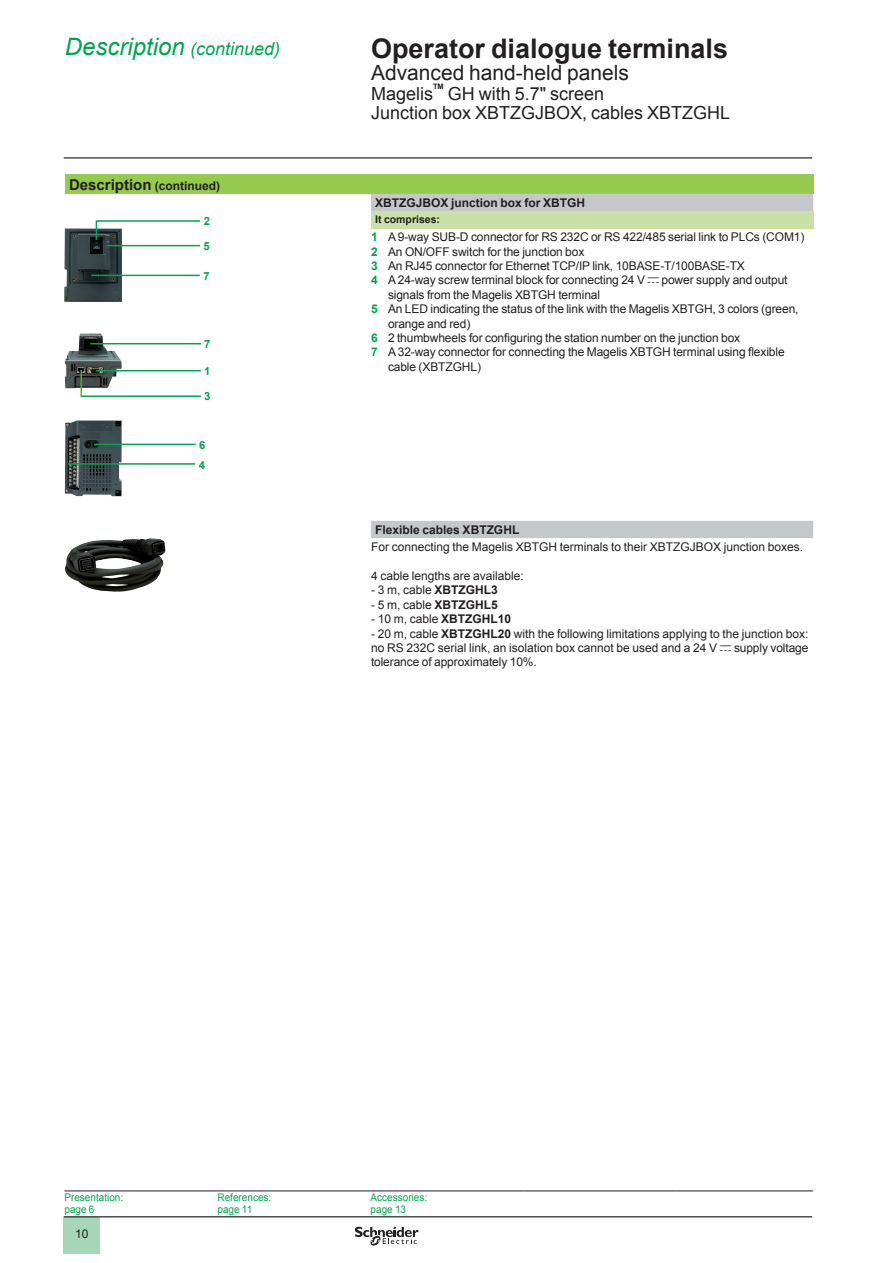
<style>
.page{position:relative;width:893px;height:1263px;background:#fff}
.page>*{position:absolute;margin:0;border:0;box-sizing:border-box;transform-origin:0 0}
.t1{font:700 27px "Arial";color:#231f20}
.t2{font:italic 24px "Arial";color:#00a54f}
.t3{font:21px "Arial";color:#231f20}
.t4{font:18px/19.5px "Arial";color:#231f20}
.t5{font:700 15px "Arial";color:#231f20}
.t6{font:12px/14.4px "Arial";letter-spacing:-.01em;color:#231f20;text-align:justify}
.t7{font:700 12px "Arial";color:#231f20}
.t8{font:700 11.25px/19.6px "Arial";color:#00a54f}
.t9{font:10.5px/12px "Arial";color:#00a54f;scale:.95 1}
.t10{font:700 10.5px "Arial";color:#231f20}
.t11{font:700 7.5px "Arial";color:#231f20}
.s1{font-size:18px}
.s2{font-size:12px}
.s3{font-weight:700;color:#00a54f}
.s4{font-family:"Graph Schneider"}
.s5{font-weight:700}
</style>
<div class="page">
<hr style="left:64px;top:157px;width:748px;height:2px;background:#231f20">
<div style="left:64px;top:1217px;width:36px;height:37px;background:#a7d7b8"></div>
<hr style="left:64px;top:1216px;width:748px;height:1px;background:#231f20">
<svg style="left:355px;top:1226px;width:64px;height:20px"></svg>
<div style="left:65px;top:174px;width:748px;height:20px;background:#96ca4e"></div>
<svg style="left:371px;top:194px;width:442px;height:344px"></svg>
<div style="left:371px;top:211px;width:442px;height:17px;background:#c9e1a4"></div>
<img style="left:65px;top:228px;width:57px;height:73px">
<img style="left:65px;top:333px;width:57px;height:55px">
<img style="left:65px;top:420px;width:57px;height:76px">
<img style="left:65px;top:538px;width:101px;height:54px">
<hr style="left:94px;top:444px;width:102px;height:1px;background:#00a54f">
<hr style="left:68px;top:463px;width:127px;height:2px;background:#00a54f">
<hr style="left:108px;top:245px;width:92px;height:1px;background:#00a54f">
<hr style="left:91px;top:275px;width:109px;height:1px;background:#00a54f">
<svg style="left:95px;top:220px;width:106px;height:21px"></svg>
<hr style="left:90px;top:343px;width:111px;height:1px;background:#00a54f">
<hr style="left:96px;top:370px;width:105px;height:1px;background:#00a54f">
<hr style="left:81px;top:395px;width:120px;height:2px;background:#00a54f">
<svg style="left:81px;top:370px;width:1px;height:27px"></svg>
<hr style="left:677px;top:1191px;width:136px;height:1px;background:#231f20">
<hr style="left:64px;top:1191px;width:154px;height:1px;background:#231f20">
<hr style="left:218px;top:1191px;width:153px;height:1px;background:#231f20">
<hr style="left:371px;top:1191px;width:153px;height:1px;background:#231f20">
<hr style="left:524px;top:1191px;width:153px;height:1px;background:#231f20">
<h2 class="t2" style="left:65px;top:31px;width:217px">Description <span class="s1">(continued)</span></h2>
<h1 class="t1" style="left:371px;top:30px;width:359px">Operator dialogue terminals</h1>
<h3 class="t3" style="left:371px;top:59px;width:260px">Advanced hand-held panels</h3>
<h3 class="t4" style="left:371px;top:84px;width:64px">Magelis</h3>
<p class="t11" style="left:433px;top:82px;width:12px">TM</p>
<h3 class="t4" style="left:371px;top:84px;width:361px;text-indent:77px">GH with 5.7" screen<br>Junction box XBTZGJBOX, cables XBTZGHL</h3>
<p class="t5" style="left:69px;top:174px;width:153px">Description <span class="s2">(continued)</span></p>
<p class="t8" style="left:203px;top:210px;width:8px;line-height:24.2px">2<br>5</p>
<p class="t8" style="left:203px;top:266px;width:8px">7</p>
<p class="t8" style="left:204px;top:335px;width:8px">7</p>
<p class="t8" style="left:204px;top:361px;width:8px">1</p>
<p class="t8" style="left:204px;top:386px;width:8px">3</p>
<p class="t8" style="left:199px;top:435px;width:8px">6<br>4</p>
<p class="t7" style="left:375px;top:195px;width:211px">XBTZGJBOX junction box for XBTGH</p>
<p class="t10" style="left:375px;top:212px;width:66px">It comprises:</p>
<p class="t6" style="left:371px;top:230px;width:435px"><span class="s3">1</span> A 9-way SUB-D connector for RS 232C or RS 422/485 serial link to PLCs (COM1)</p>
<p class="t6" style="left:371px;top:244px;width:215px"><span class="s3">2</span> An ON/OFF switch for the junction box</p>
<p class="t6" style="left:371px;top:259px;width:375px"><span class="s3">3</span> An RJ45 connector for Ethernet TCP/IP link, 10BASE-T/100BASE-TX</p>
<p class="t6" style="left:371px;top:273px;width:418px"><span class="s3">4</span> A 24-way screw terminal block for connecting 24 V <span class="s4">c</span> power supply and output</p>
<p class="t6" style="left:388px;top:288px;width:214px">signals from the Magelis XBTGH terminal</p>
<p class="t6" style="left:371px;top:302px;width:429px"><span class="s3">5</span> An LED indicating the status of the link with the Magelis XBTGH, 3 colors (green,</p>
<p class="t6" style="left:388px;top:316px;width:84px">orange and red)</p>
<p class="t6" style="left:371px;top:331px;width:371px"><span class="s3">6</span> 2 thumbwheels for configuring the station number on the junction box</p>
<p class="t6" style="left:371px;top:345px;width:415px"><span class="s3">7</span> A 32-way connector for connecting the Magelis XBTGH terminal using flexible</p>
<p class="t6" style="left:388px;top:360px;width:94px">cable (XBTZGHL)</p>
<p class="t7" style="left:375px;top:522px;width:146px">Flexible cables XBTZGHL</p>
<p class="t6" style="left:371px;top:540px;width:434px">For connecting the Magelis XBTGH terminals to their XBTZGJBOX junction boxes.</p>
<p class="t6" style="left:371px;top:569px;width:154px">4 cable lengths are available:</p>
<p class="t6" style="left:371px;top:583px;width:128px">- 3 m, cable <span class="s5">XBTZGHL3</span></p>
<p class="t6" style="left:371px;top:597px;width:128px">- 5 m, cable <span class="s5">XBTZGHL5</span></p>
<p class="t6" style="left:371px;top:612px;width:142px">- 10 m, cable <span class="s5">XBTZGHL10</span></p>
<p class="t6" style="left:371px;top:626px;width:439px">- 20 m, cable <span class="s5">XBTZGHL20</span> with the following limitations applying to the junction box: no RS 232C serial link, an isolation box cannot be used and a 24 V <span class="s4">c</span> supply voltage tolerance of approximately 10%.</p>
<p class="t9" style="left:64px;top:1191px;width:63px">Presentation: page 6</p>
<p class="t9" style="left:218px;top:1191px;width:58px">References: page 11</p>
<p class="t9" style="left:371px;top:1191px;width:61px">Accessories: page 13</p>
<p class="t6" style="left:75px;top:1227px;width:15px">10</p>
</div>
